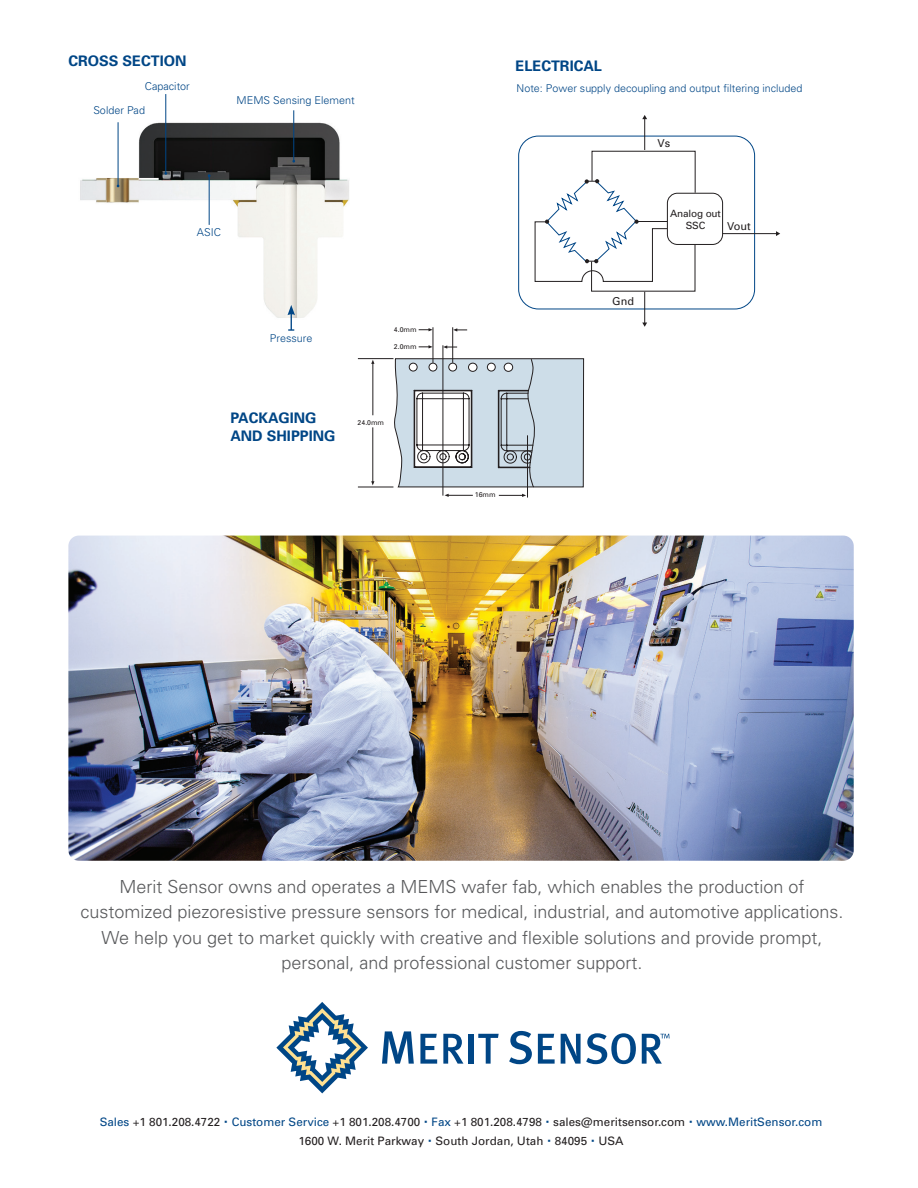
<style>
.page{position:relative;width:918px;height:1188px;background:#fff}
.page>*{position:absolute;margin:0;border:0;box-sizing:border-box;transform-origin:0 0}
.t1{font:300 18px/25.5px "Univers";color:#57585a;text-align:center}
.t2{font:700 14.55px "Univers";color:#004686}
.t3{font:11.7px "Univers";color:#231f20}
.t4{font:10.95px "Univers";color:#231f20}
.t5{font:300 10.8px "Univers";color:#004686}
.t6{font:10.05px/12px "Univers";letter-spacing:-.015em;color:#231f20;text-align:center}
.t7{font:6.9px "Univers";color:#231f20}
.s1{color:#004686}
.s2{font-size:17.4px;color:#004686}
</style>
<div class="page">
<svg style="left:276px;top:1002px;width:92px;height:91px"></svg>
<svg style="left:382px;top:1031px;width:32px;height:33px"></svg>
<svg style="left:420px;top:1034px;width:17px;height:30px"></svg>
<svg style="left:443px;top:1034px;width:20px;height:30px"></svg>
<div style="left:469px;top:1034px;width:5px;height:30px;background:#004686"></div>
<svg style="left:478px;top:1034px;width:21px;height:30px"></svg>
<svg style="left:509px;top:1031px;width:23px;height:33px"></svg>
<svg style="left:538px;top:1034px;width:17px;height:30px"></svg>
<svg style="left:561px;top:1033px;width:75px;height:31px"></svg>
<svg style="left:642px;top:1034px;width:28px;height:30px"></svg>
<img style="left:68px;top:536px;width:786px;height:325px">
<hr style="left:433px;top:327px;width:1px;height:36px;background:#231f20">
<hr style="left:358px;top:358px;width:35px;height:1px;background:#231f20">
<hr style="left:358px;top:487px;width:35px;height:1px;background:#231f20">
<hr style="left:452px;top:327px;width:1px;height:36px;background:#231f20">
<svg style="left:419px;top:328px;width:14px;height:3px"></svg>
<hr style="left:373px;top:363px;width:1px;height:52px;background:#231f20">
<hr style="left:373px;top:427px;width:1px;height:55px;background:#231f20">
<svg style="left:419px;top:345px;width:14px;height:3px"></svg>
<svg style="left:453px;top:328px;width:14px;height:4px"></svg>
<svg style="left:445px;top:494px;width:28px;height:3px"></svg>
<svg style="left:499px;top:494px;width:27px;height:3px"></svg>
<svg style="left:444px;top:345px;width:13px;height:4px"></svg>
<hr style="left:527px;top:435px;width:1px;height:63px;background:#231f20">
<svg style="left:392px;top:358px;width:192px;height:130px"></svg>
<hr style="left:443px;top:345px;width:1px;height:151px;background:#231f20">
<img style="left:80px;top:94px;width:269px;height:224px">
<hr style="left:293px;top:110px;width:1px;height:51px;background:#004686">
<hr style="left:209px;top:176px;width:1px;height:49px;background:#004686">
<hr style="left:118px;top:122px;width:1px;height:64px;background:#004686">
<hr style="left:165px;top:94px;width:1px;height:79px;background:#004686">
<svg style="left:288px;top:305px;width:7px;height:26px"></svg>
<div style="left:518px;top:136px;width:237px;height:173px;border:1px solid #004686;border-radius:20px"></div>
<div style="left:667px;top:193px;width:56px;height:52px;border:1px solid #231f20;border-radius:10px"></div>
<hr style="left:723px;top:233px;width:54px;height:1px;background:#231f20">
<svg style="left:776px;top:231px;width:4px;height:5px"></svg>
<hr style="left:644px;top:292px;width:1px;height:31px;background:#231f20">
<svg style="left:642px;top:323px;width:5px;height:4px"></svg>
<hr style="left:644px;top:118px;width:1px;height:32px;background:#231f20">
<svg style="left:642px;top:115px;width:5px;height:4px"></svg>
<svg style="left:534px;top:150px;width:162px;height:142px"></svg>
<p class="t2" style="left:68px;top:51px;width:120px">CROSS SECTION</p>
<p class="t2" style="left:516px;top:57px;width:88px">ELECTRICAL</p>
<p class="t5" style="left:517px;top:81px;width:287px">Note: Power supply decoupling and output filtering included</p>
<p class="t5" style="left:145px;top:80px;width:47px">Capacitor</p>
<p class="t5" style="left:93px;top:104px;width:53px">Solder Pad</p>
<p class="t5" style="left:237px;top:94px;width:120px">MEMS Sensing Element</p>
<p class="t5" style="left:197px;top:225px;width:26px">ASIC</p>
<p class="t5" style="left:270px;top:332px;width:44px">Pressure</p>
<p class="t7" style="left:394px;top:325px;width:24px">4.0mm</p>
<p class="t7" style="left:394px;top:342px;width:24px">2.0mm</p>
<p class="t2" style="left:230px;top:409px;width:88px">PACKAGING</p>
<p class="t2" style="left:230px;top:426px;width:107px">AND SHIPPING</p>
<p class="t7" style="left:358px;top:418px;width:28px">24.0mm</p>
<p class="t7" style="left:475px;top:490px;width:22px">16mm</p>
<p class="t4" style="left:658px;top:136px;width:14px">Vs</p>
<p class="t6" style="left:670px;top:208px;width:52px">Analog out<br>SSC</p>
<p class="t4" style="left:727px;top:219px;width:25px">Vout</p>
<p class="t4" style="left:612px;top:295px;width:23px">Gnd</p>
<p class="t1" style="left:80px;top:873px;width:765px">Merit Sensor owns and operates a MEMS wafer fab, which enables the production of customized piezoresistive pressure sensors for medical, industrial, and automotive applications.<br>We help you get to market quickly with creative and flexible solutions and provide prompt, personal, and professional customer support.</p>
<p class="t3" style="left:100px;top:1115px;width:724px"><span class="s1">Sales</span> +1 801.208.4722 <span class="s2">·</span> <span class="s1">Customer Service</span> +1 801.208.4700 <span class="s2">·</span> <span class="s1">Fax</span> +1 801.208.4798 <span class="s2">·</span> sales@meritsensor.com <span class="s2">·</span> <span class="s1">www.MeritSensor.com</span></p>
<p class="t3" style="left:298px;top:1134px;width:327px">1600 W. Merit Parkway <span class="s2">·</span> South Jordan, Utah <span class="s2">·</span> 84095 <span class="s2">·</span> USA</p>
</div>
